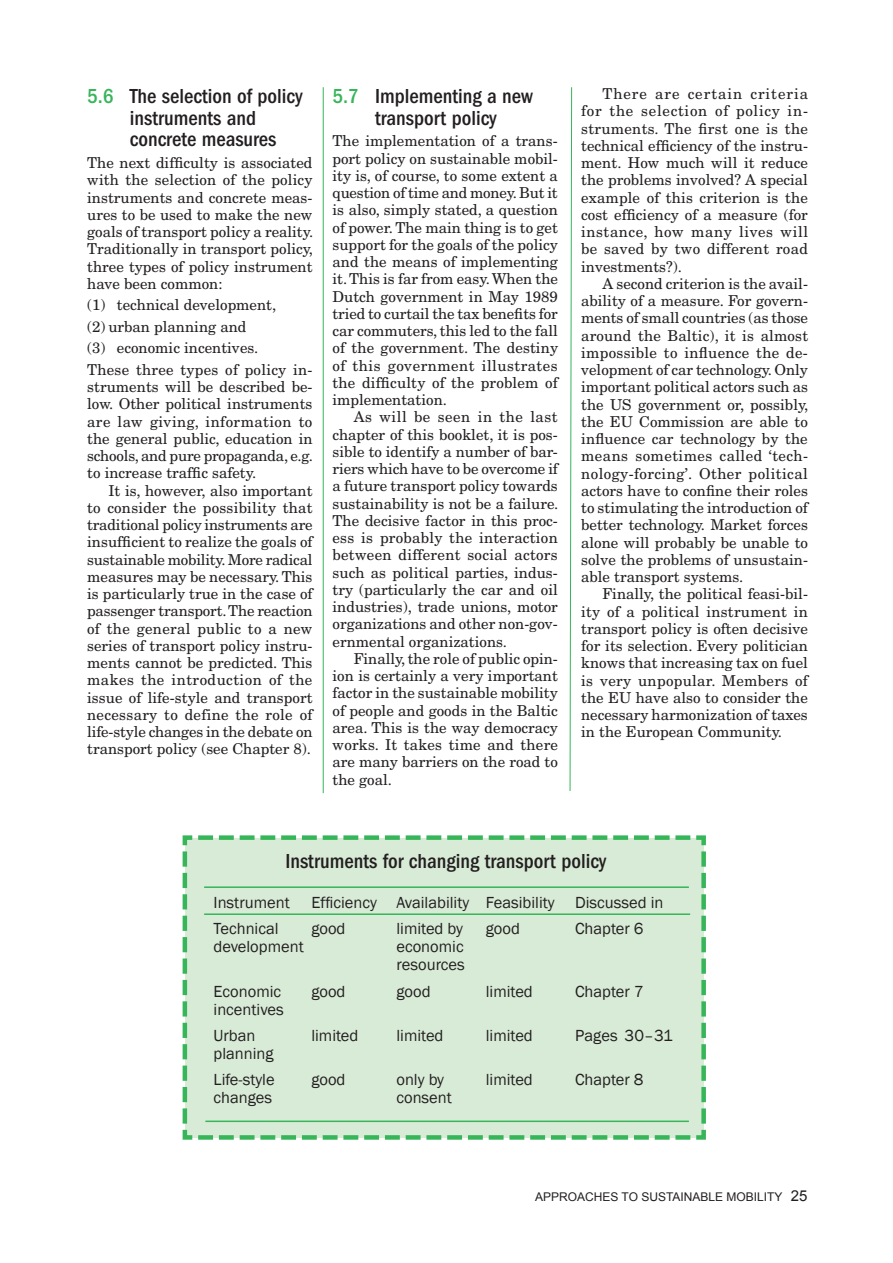
<style>
.page{position:relative;width:893px;height:1263px;background:#fff}
.page>*{position:absolute;margin:0;border:0;box-sizing:border-box;transform-origin:0 0}
.Underrubrik_1{font:500 condensed 21px/21.8px "Franklin Gothic";color:#231f20}
.Rutrubrik_2{font:500 condensed 21px "Franklin Gothic";color:#231f20}
.Ruttext_bröd{font:16.5px "Franklin Gothic";color:#231f20}
.Brödtext_indrag{font:15px/17.2px "New Century Schlbk";color:#231f20;text-align:justify}
.Brödtext{font:15px/17.2px "New Century Schlbk";color:#231f20;text-align:justify}
.Punkttabell{font:15px "New Century Schlbk";color:#231f20}
.t1{font:12px "Arial";color:#231f20}
.s1{color:#36b559}
.s2{font-size:15px}
</style>
<div class="page">
<div style="left:182px;top:835px;width:524px;height:305px;background:#d8ebd7"></div>
<svg style="left:570px;top:87px;width:2px;height:704px"></svg>
<hr style="left:323px;top:87px;width:1px;height:706px;background:#36b559">
<hr style="left:204px;top:913px;width:486px;height:2px;background:#36b559">
<hr style="left:204px;top:886px;width:485px;height:2px;background:#36b559">
<hr style="left:205px;top:1120px;width:484px;height:2px;background:#36b559">
<p class="Underrubrik_1" style="left:130px;top:85px;width:174px;text-indent:-43px"><span class="s1">5.6</span> The selection of policy instruments and concrete measures</p>
<p class="Brödtext" style="left:87px;top:154px;width:227px">The next difficulty is associated with the selection of the policy instruments and concrete meas&shy;ures to be used to make the new goals of transport policy a reality.<br>Traditionally in transport policy, three types of policy instrument have been common:</p>
<p class="Punkttabell" style="left:87px;top:296px;width:191px">(1) technical development,</p>
<p class="Punkttabell" style="left:87px;top:317px;width:161px">(2) urban planning and</p>
<p class="Punkttabell" style="left:87px;top:339px;width:173px">(3) economic incentives.</p>
<p class="Brödtext" style="left:87px;top:361px;width:227px">These three types of policy in&shy;struments will be described be&shy;low. Other political instruments are law giving, information to the general public, education in schools, and pure propaganda, e.g. to increase traffic safety.</p>
<p class="Brödtext_indrag" style="left:87px;top:482px;width:227px;text-indent:21px">It is, however, also important to consider the possibility that traditional policy instruments are insufficient to realize the goals of sustainable mobility. More radical measures may be necessary. This is particularly true in the case of passenger transport. The reaction of the general public to a new series of transport policy instru&shy;ments cannot be predicted. This makes the introduction of the issue of life-style and transport necessary to define the role of life-style changes in the debate on transport policy (see Chapter 8).</p>
<p class="Underrubrik_1" style="left:333px;top:85px;width:202px;text-align:center"><span class="s1">5.7</span> Implementing a new transport policy</p>
<p class="Brödtext" style="left:333px;top:132px;width:227px">The implementation of a trans&shy;port policy on sustainable mobil&shy;ity is, of course, to some extent a question of time and money. But it is also, simply stated, a question of power. The main thing is to get support for the goals of the policy and the means of implementing it. This is far from easy. When the Dutch government in May 1989 tried to curtail the tax benefits for car commuters, this led to the fall of the government. The destiny of this government illustrates the difficulty of the problem of implementation.</p>
<p class="Brödtext_indrag" style="left:333px;top:408px;width:227px;text-indent:21px">As will be seen in the last chapter of this booklet, it is pos&shy;sible to identify a number of bar&shy;riers which have to be overcome if a future transport policy towards sustainability is not be a failure.<br>The decisive factor in this proc&shy;ess is probably the interaction between different social actors such as political parties, indus&shy;try (particularly the car and oil industries), trade unions, motor organizations and other non-gov&shy;ernmental organizations.</p>
<p class="Brödtext_indrag" style="left:333px;top:650px;width:227px;text-indent:21px">Finally, the role of public opin&shy;ion is certainly a very important factor in the sustainable mobility of people and goods in the Baltic area. This is the way democracy works. It takes time and there are many barriers on the road to the goal.</p>
<p class="Brödtext_indrag" style="left:581px;top:85px;width:228px;text-indent:21px">There are certain criteria for the selection of policy in&shy;struments. The first one is the technical efficiency of the instru&shy;ment. How much will it reduce the problems involved? A special example of this criterion is the cost efficiency of a measure (for instance, how many lives will be saved by two different road investments?).</p>
<p class="Brödtext_indrag" style="left:581px;top:275px;width:229px;text-indent:21px">A second criterion is the avail&shy;ability of a measure. For govern&shy;ments of small countries (as those around the Baltic), it is almost impossible to influence the de&shy;velopment of car technology. Only important political actors such as the US government or, possibly, the EU Commission are able to influence car technology by the means sometimes called ‘tech&shy;nology-forcing’. Other political actors have to confine their roles to stimulating the introduction of better technology. Market forces alone will probably be unable to solve the problems of unsustain&shy;able transport systems.</p>
<p class="Brödtext_indrag" style="left:581px;top:585px;width:228px;text-indent:21px">Finally, the political feasi-bil&shy;ity of a political instrument in transport policy is often decisive for its selection. Every politician knows that increasing tax on fuel is very unpopular. Members of the EU have also to consider the necessary harmonization of taxes in the European Community.</p>
<p class="Rutrubrik_2" style="left:285px;top:849px;width:323px">Instruments for changing transport policy</p>
<p class="Ruttext_bröd" style="left:214px;top:892px;width:78px">Instrument</p>
<p class="Ruttext_bröd" style="left:311px;top:892px;width:353px">Efficiency Availability Feasibility Discussed in</p>
<p class="Ruttext_bröd" style="left:214px;top:918px;width:67px">Technical</p>
<p class="Ruttext_bröd" style="left:311px;top:918px;width:36px">good</p>
<p class="Ruttext_bröd" style="left:396px;top:918px;width:68px">limited by</p>
<p class="Ruttext_bröd" style="left:486px;top:918px;width:36px">good</p>
<p class="Ruttext_bröd" style="left:575px;top:918px;width:70px">Chapter 6</p>
<p class="Ruttext_bröd" style="left:214px;top:936px;width:92px">development</p>
<p class="Ruttext_bröd" style="left:396px;top:936px;width:69px">economic</p>
<p class="Ruttext_bröd" style="left:396px;top:954px;width:70px">resources</p>
<p class="Ruttext_bröd" style="left:214px;top:981px;width:69px">Economic</p>
<p class="Ruttext_bröd" style="left:311px;top:981px;width:36px">good</p>
<p class="Ruttext_bröd" style="left:396px;top:981px;width:36px">good</p>
<p class="Ruttext_bröd" style="left:486px;top:981px;width:49px">limited</p>
<p class="Ruttext_bröd" style="left:575px;top:981px;width:70px">Chapter 7</p>
<p class="Ruttext_bröd" style="left:214px;top:999px;width:72px">incentives</p>
<p class="Ruttext_bröd" style="left:214px;top:1025px;width:43px">Urban</p>
<p class="Ruttext_bröd" style="left:311px;top:1025px;width:49px">limited</p>
<p class="Ruttext_bröd" style="left:396px;top:1025px;width:49px">limited</p>
<p class="Ruttext_bröd" style="left:486px;top:1025px;width:49px">limited</p>
<p class="Ruttext_bröd" style="left:575px;top:1025px;width:99px">Pages 30–31</p>
<p class="Ruttext_bröd" style="left:214px;top:1043px;width:62px">planning</p>
<p class="Ruttext_bröd" style="left:214px;top:1070px;width:63px">Life-style</p>
<p class="Ruttext_bröd" style="left:311px;top:1070px;width:36px">good</p>
<p class="Ruttext_bröd" style="left:396px;top:1070px;width:49px">only by</p>
<p class="Ruttext_bröd" style="left:486px;top:1070px;width:49px">limited</p>
<p class="Ruttext_bröd" style="left:575px;top:1070px;width:70px">Chapter 8</p>
<p class="Ruttext_bröd" style="left:214px;top:1088px;width:60px">changes</p>
<p class="Ruttext_bröd" style="left:396px;top:1088px;width:57px">consent</p>
<p class="t1" style="left:535px;top:1189px;width:274px">APPROACHES TO SUSTAINABLE MOBILITY <span class="s2">25</span></p>
</div>
